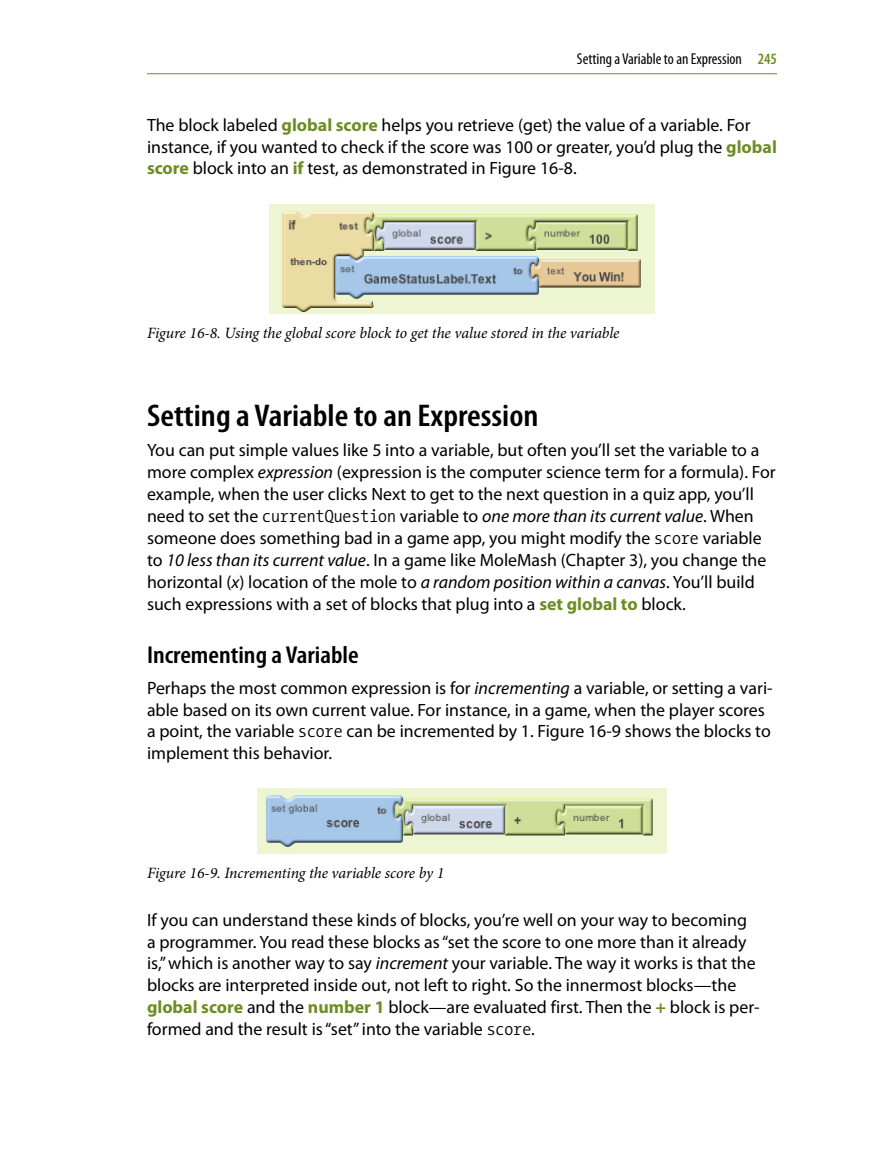
<style>
.page{position:relative;width:882px;height:1158px;background:#fff}
.page>*{position:absolute;margin:0;border:0;box-sizing:border-box;transform-origin:0 0}
.t1{font:600 condensed 31.5px "Myriad Pro";color:#000;scale:1.1 1}
.t2{font:600 condensed 24.5px "Myriad Pro";color:#000;scale:1.1 1}
.t3{font:17.85px/21.9px "Myriad Pro";color:#000}
.t4{font:italic 15.75px "Minion Pro";letter-spacing:-.01em;color:#000}
.t5{font:condensed 15.75px "Myriad Pro";color:#000}
.s1{font-weight:600;color:#6d8d24}
.s2{font-weight:700;color:#6d8d24}
.s3{font-style:italic}
.s4{font-family:"The Sans Mono Cd W4";font-weight:300}
</style>
<div class="page">
<hr style="left:147px;top:73px;width:630px;height:1px;background:#6d8d24">
<img style="left:269px;top:204px;width:386px;height:110px">
<img style="left:258px;top:789px;width:408px;height:65px">
<p class="t5" style="left:577px;top:50px;width:202px">Setting a Variable to an Expression <span class="s1">245</span></p>
<p class="t3" style="left:147px;top:113px;width:631px">The block labeled <span class="s2">global score</span> helps you retrieve (get) the value of a variable. For instance, if you wanted to check if the score was 100 or greater, you’d plug the <span class="s2">global score</span> block into an <span class="s2">if</span> test, as demonstrated in Figure 16-8.</p>
<p class="t4" style="left:147px;top:322px;width:474px">Figure 16-8. Using the global score block to get the value stored in the variable</p>
<h1 class="t1" style="left:147px;top:396px;width:358px">Setting a Variable to an Expression</h1>
<p class="t3" style="left:147px;top:439px;width:630px">You can put simple values like 5 into a variable, but often you’ll set the variable to a more complex <span class="s3">expression</span> (expression is the computer science term for a formula). For example, when the user clicks Next to get to the next question in a quiz app, you’ll need to set the <span class="s4">currentQuestion</span> variable to <span class="s3">one more than its current value</span>. When someone does something bad in a game app, you might modify the <span class="s4">score</span> variable to <span class="s3">10 less than its current value</span>. In a game like MoleMash (Chapter 3), you change the horizontal (<span class="s3">x</span>) location of the mole to <span class="s3">a random position within a canvas</span>. You’ll build such expressions with a set of blocks that plug into a <span class="s2">set global to</span> block.</p>
<h2 class="t2" style="left:147px;top:640px;width:194px">Incrementing a Variable</h2>
<p class="t3" style="left:147px;top:676px;width:627px">Perhaps the most common expression is for <span class="s3">incrementing</span> a variable, or setting a vari&shy;able based on its own current value. For instance, in a game, when the player scores a point, the variable <span class="s4">score</span> can be incremented by 1. Figure 16-9 shows the blocks to implement this behavior.</p>
<p class="t4" style="left:147px;top:862px;width:299px">Figure 16-9. Incrementing the variable score by 1</p>
<p class="t3" style="left:147px;top:908px;width:614px">If you can understand these kinds of blocks, you’re well on your way to becoming a programmer. You read these blocks as “set the score to one more than it already is,” which is another way to say <span class="s3">increment</span> your variable. The way it works is that the blocks are interpreted inside out, not left to right. So the innermost blocks—the <span class="s2">global score</span> and the <span class="s2">number 1</span> block—are evaluated first. Then the <span class="s2">+</span> block is per&shy;formed and the result is “set” into the variable <span class="s4">score</span>.</p>
</div>
